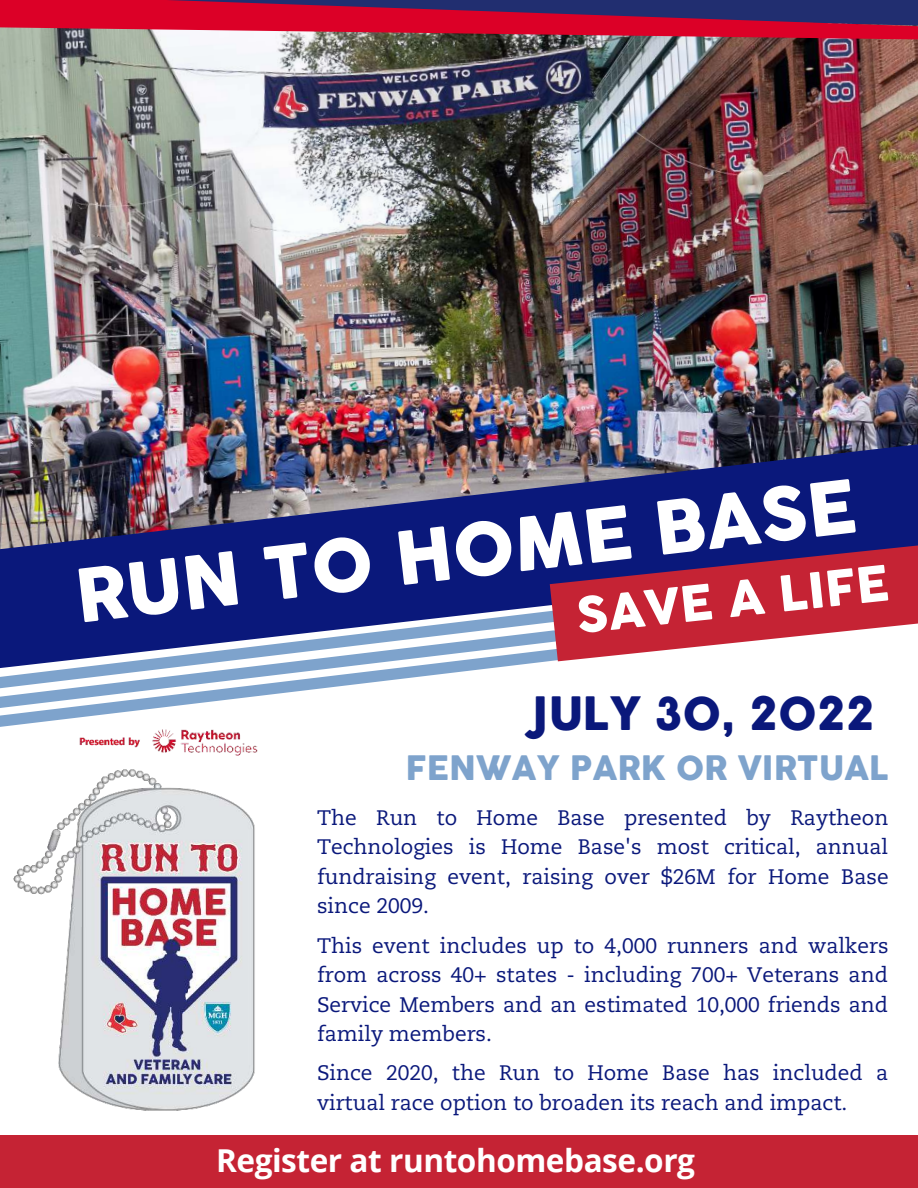
<style>
.page{position:relative;width:918px;height:1188px;background:#fff}
.page>*{position:absolute;margin:0;border:0;box-sizing:border-box;transform-origin:0 0}
.t1{font:72.45px "Cocogoose";color:#fff}
.t2{font:48.3px "Cocogoose";color:#fff}
.t3{font:45px "Cocogoose";color:#0a187b}
.t4{font:33px "Cocogoose";color:#7ea3cc}
.t5{font:700 31.5px "Open Sans";letter-spacing:-.015em;color:#fff}
.t6{font:21px/29.2px "Caecilia LT Std";color:#0a187b;text-align:justify}
</style>
<div class="page">
<img style="left:0;top:40px;width:918px;height:400px">
<svg style="left:0;top:0;width:918px;height:40px;background:#9f264c"></svg>
<img style="left:0;top:440px;width:918px;height:163px">
<svg style="left:0;top:603px;width:550px;height:21px;background:#223189"></svg>
<svg style="left:0;top:624px;width:561px;height:90px"></svg>
<svg style="left:550px;top:542px;width:368px;height:119px;fill:#c52334"></svg>
<img style="left:0;top:714px;width:258px;height:397px">
<div style="left:0;top:1135px;width:918px;height:53px;background:#c52334"></div>
<h1 class="t1" style="left:70px;top:549px;width:787px;rotate:-7deg">RUN TO HOME BASE</h1>
<h2 class="t2" style="left:573px;top:582px;width:315px;rotate:-6deg">SAVE A LIFE</h2>
<h3 class="t3" style="left:528px;top:682px;width:348px">JULY 30, 2022</h3>
<h3 class="t4" style="left:405px;top:745px;width:485px">FENWAY PARK OR VIRTUAL</h3>
<p class="t6" style="left:317px;top:804px;width:573px">The Run to Home Base presented by Raytheon Technologies is Home Base's most critical, annual fundraising event, raising over $26M for Home Base since 2009.</p>
<p class="t6" style="left:317px;top:932px;width:573px">This event includes up to 4,000 runners and walkers from across 40+ states - including 700+ Veterans and Service Members and an estimated 10,000 friends and family members.</p>
<p class="t6" style="left:317px;top:1059px;width:573px">Since 2020, the Run to Home Base has included a virtual race option to broaden its reach and impact.</p>
<h3 class="t5" style="left:216px;top:1139px;width:481px">Register at runtohomebase.org</h3>
</div>
